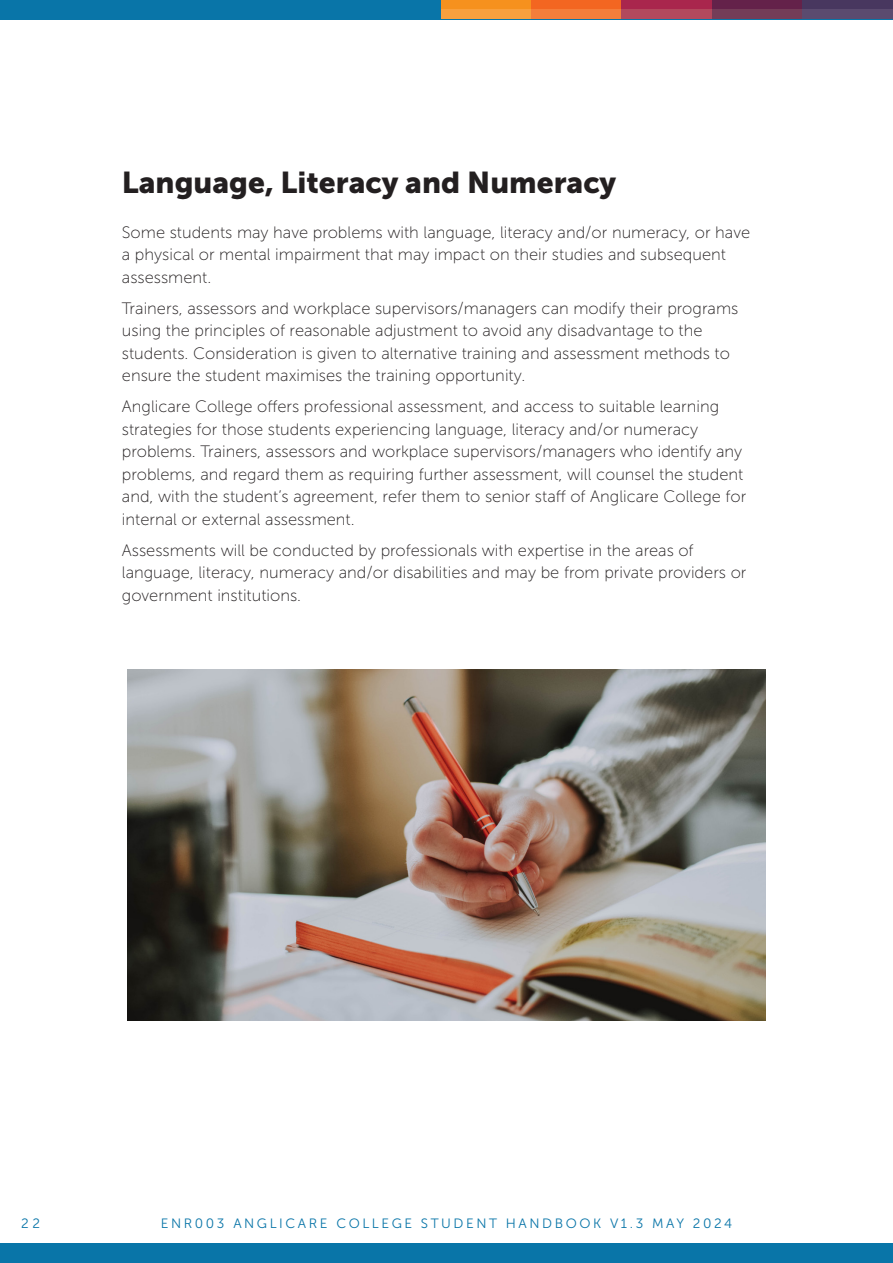
<style>
.page{position:relative;width:893px;height:1263px;background:#fff}
.page>*{position:absolute;margin:0;border:0;box-sizing:border-box;transform-origin:0 0}
.t1{font:30px "Museo Sans 900";color:#231f20}
.P1{font:16.5px/22.5px "Museo Sans 100";color:#231f20}
.t2{font:13.5px "Museo Sans 300";letter-spacing:.19em;color:#0975a8}
</style>
<div class="page">
<div style="left:0;top:1244px;width:893px;height:19px;background:#0975a8"></div>
<div style="left:0;top:0;width:893px;height:19px;background:#0975a8"></div>
<div style="left:441px;top:0;width:90px;height:10px;background:#f6911e"></div>
<div style="left:531px;top:0;width:91px;height:10px;background:#f36621"></div>
<div style="left:622px;top:0;width:90px;height:10px;background:#a9264d"></div>
<div style="left:712px;top:0;width:90px;height:10px;background:#64224a"></div>
<div style="left:802px;top:0;width:91px;height:10px;background:#48375f"></div>
<div style="left:441px;top:10px;width:90px;height:9px;background:#f8a03e"></div>
<div style="left:531px;top:10px;width:91px;height:9px;background:#f47e3b"></div>
<div style="left:622px;top:10px;width:90px;height:9px;background:#b2495d"></div>
<div style="left:712px;top:10px;width:90px;height:9px;background:#743d58"></div>
<div style="left:802px;top:10px;width:91px;height:9px;background:#5b4b6f"></div>
<img style="left:128px;top:669px;width:637px;height:351px">
<h1 class="t1" style="left:122px;top:165px;width:496px">Language, Literacy and Numeracy</h1>
<h1 class="P1" style="left:122px;top:221px;width:630px">Some students may have problems with language, literacy and/or numeracy, or have a physical or mental impairment that may impact on their studies and subsequent assessment.</h1>
<p class="P1" style="left:122px;top:297px;width:618px">Trainers, assessors and workplace supervisors/managers can modify their programs using the principles of reasonable adjustment to avoid any disadvantage to the students. Consideration is given to alternative training and assessment methods to ensure the student maximises the training opportunity.</p>
<p class="P1" style="left:122px;top:395px;width:626px">Anglicare College offers professional assessment, and access to suitable learning strategies for those students experiencing language, literacy and/or numeracy problems. Trainers, assessors and workplace supervisors/managers who identify any problems, and regard them as requiring further assessment, will counsel the student and, with the student’s agreement, refer them to senior staff of Anglicare College for internal or external assessment.</p>
<p class="P1" style="left:122px;top:539px;width:626px">Assessments will be conducted by professionals with expertise in the areas of language, literacy, numeracy and/or disabilities and may be from private providers or government institutions.</p>
<p class="t2" style="left:21px;top:1216px;width:20px">2 2</p>
<p class="t2" style="left:161px;top:1216px;width:573px">ENR003 ANGLICARE COLLEGE STUDENT HANDBOOK V1.3 MAY 2024</p>
</div>
